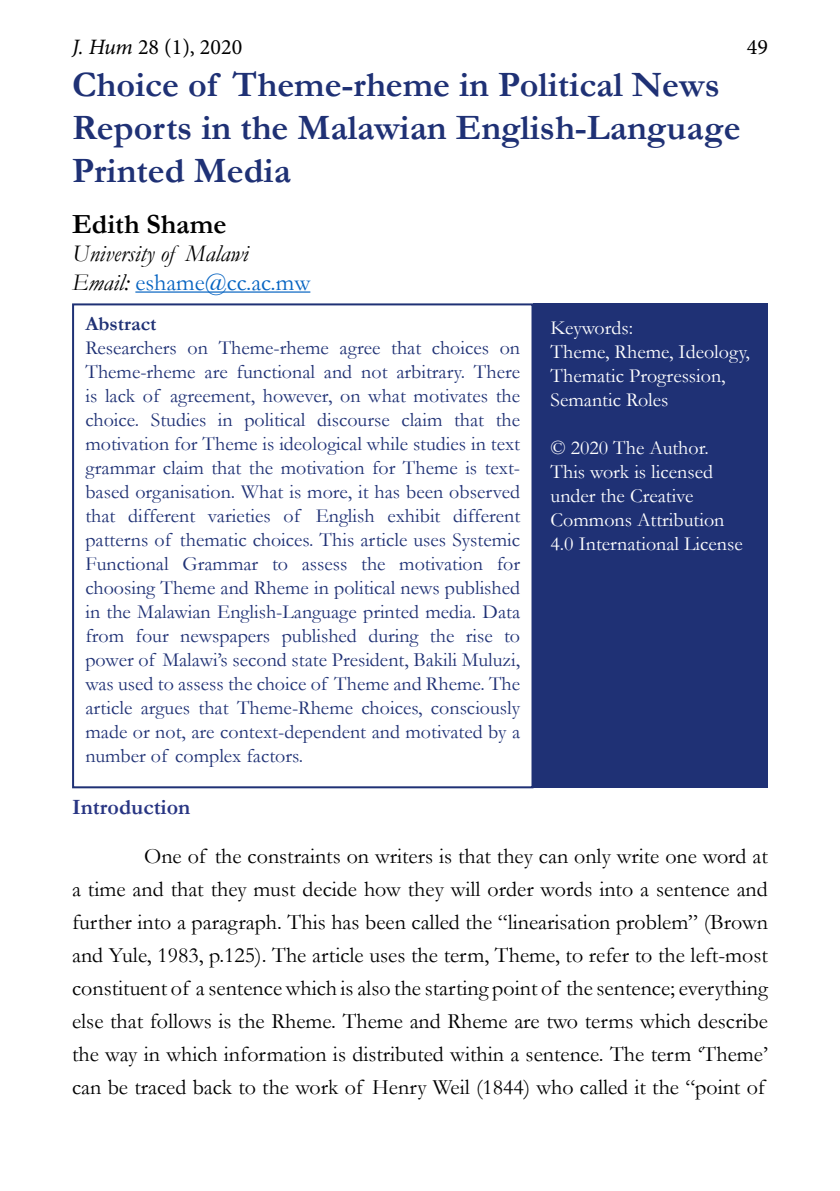
<style>
.page{position:relative;width:840px;height:1191px;background:#fff}
.page>*{position:absolute;margin:0;border:0;box-sizing:border-box;transform-origin:0 0}
.t1{font:700 36px/43.2px "Garamond";color:#1f3175}
.t2{font:700 28px "Garamond";color:#000}
.t3{font:italic 24px/28.8px "Garamond";color:#000}
.t4{font:22px/33px "Garamond";color:#000;text-align:justify}
.t5{font:22px "Minion Pro";color:#000}
.t6{font:700 22px "Garamond";color:#283583}
.t7{font:20px/24px "Garamond";color:#1f3175;text-align:justify}
.t8{font:20px/24px "Garamond";color:#fff}
.t9{font:700 20px "Garamond";color:#1f3175}
.s1{font-style:italic}
.s2{font-style:normal;color:#0563c1}
</style>
<div class="page">
<hr style="left:135px;top:291px;width:175px;height:2px;background:#0563c1">
<div style="left:533px;top:303px;width:234px;height:485px;background:#1f3175"></div>
<div style="left:72px;top:303px;width:461px;height:485px;border:2px solid #1f3175"></div>
<p class="t5" style="left:72px;top:33px;width:171px"><span class="s1">J. Hum</span> 28 (1), 2020</p>
<p class="t5" style="left:746px;top:33px;width:23px">49</p>
<h1 class="t1" style="left:72px;top:63px;width:669px">Choice of Theme-rheme in Political News<br>Reports in the Malawian English-Language<br>Printed Media</h1>
<h2 class="t2" style="left:72px;top:205px;width:156px">Edith Shame</h2>
<p class="t3" style="left:72px;top:239px;width:240px">University of Malawi<br>Email: <span class="s2">eshame@cc.ac.mw</span></p>
<p class="t8" style="left:550px;top:315px;width:201px">Keywords:<br>Theme, Rheme, Ideology,<br>Thematic Progression,<br>Semantic Roles</p>
<p class="t8" style="left:550px;top:435px;width:194px">© 2020 The Author.<br>This work is licensed under the Creative<br>Commons Attribution<br>4.0 International License</p>
<p class="t9" style="left:85px;top:310px;width:72px">Abstract</p>
<p class="t7" style="left:85px;top:335px;width:436px">Researchers on Theme-rheme agree that choices on Theme-rheme are functional and not arbitrary. There is lack of agreement, however, on what motivates the choice. Studies in political discourse claim that the motivation for Theme is ideological while studies in text grammar claim that the motivation for Theme is text&shy;based organisation. What is more, it has been observed that different varieties of English exhibit different patterns of thematic choices. This article uses Systemic Functional Grammar to assess the motivation for choosing Theme and Rheme in political news published in the Malawian English-Language printed media. Data from four newspapers published during the rise to power of Malawi’s second state President, Bakili Muluzi, was used to assess the choice of Theme and Rheme. The article argues that Theme-Rheme choices, consciously made or not, are context-dependent and motivated by a number of complex factors.</p>
<p class="t6" style="left:72px;top:792px;width:120px">Introduction</p>
<p class="t4" style="left:72px;top:839px;width:697px;text-indent:72px">One of the constraints on writers is that they can only write one word at a time and that they must decide how they will order words into a sentence and further into a paragraph. This has been called the “linearisation problem” (Brown and Yule, 1983, p.125). The article uses the term, Theme, to refer to the left-most constituent of a sentence which is also the starting point of the sentence; everything else that follows is the Rheme. Theme and Rheme are two terms which describe the way in which information is distributed within a sentence. The term ‘Theme’ can be traced back to the work of Henry Weil (1844) who called it the “point of</p>
</div>
